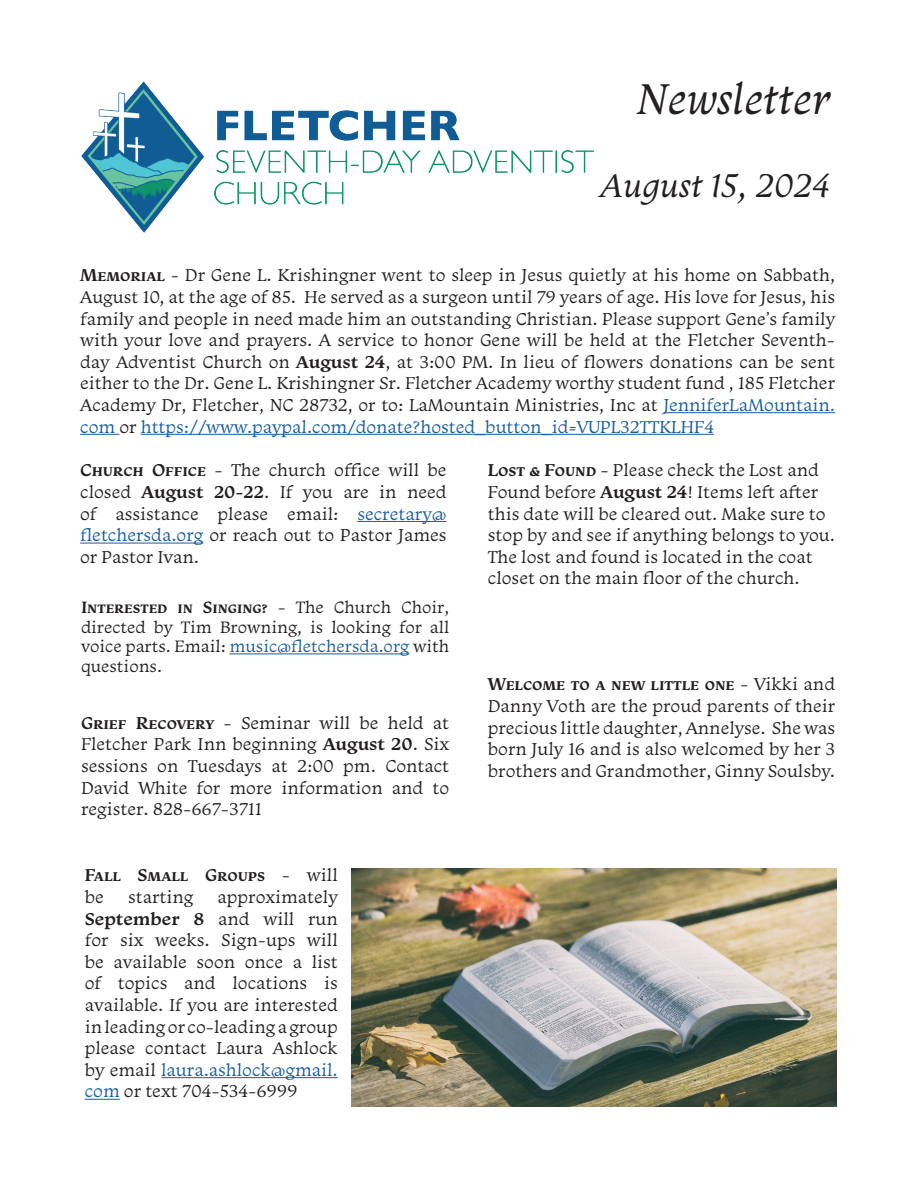
<style>
.page{position:relative;width:918px;height:1188px;background:#fff}
.page>*{position:absolute;margin:0;border:0;box-sizing:border-box;transform-origin:0 0}
.t1{font:italic 45px "Monarcha";color:#231f20}
.t2{font:italic 34.5px "Monarcha";color:#231f20}
.t3{font:18px/21.6px "Monarcha";color:#231f20;text-align:justify}
.t4{font:600 18px/21.6px "Monarcha";color:#231f20}
.t5{font:17.25px/19.5px "Monarcha";color:#231f20;text-align:justify}
.s1{font-weight:600}
.s2{color:#175d9e}
.s3{font-weight:400}
</style>
<div class="page">
<img style="left:81px;top:81px;width:513px;height:152px">
<hr style="left:161px;top:1077px;width:177px;height:1px;background:#175d9e">
<hr style="left:85px;top:1099px;width:35px;height:1px;background:#175d9e">
<img style="left:351px;top:868px;width:486px;height:239px">
<hr style="left:229px;top:653px;width:180px;height:1px;background:#175d9e">
<hr style="left:357px;top:521px;width:90px;height:1px;background:#175d9e">
<hr style="left:80px;top:543px;width:123px;height:1px;background:#175d9e">
<hr style="left:663px;top:412px;width:172px;height:1px;background:#175d9e">
<hr style="left:80px;top:434px;width:39px;height:1px;background:#175d9e">
<hr style="left:141px;top:434px;width:573px;height:1px;background:#175d9e">
<p class="t1" style="left:638px;top:71px;width:194px">Newsletter</p>
<p class="t2" style="left:601px;top:164px;width:231px">August 15, 2024</p>
<p class="t3" style="left:80px;top:264px;width:757px"><span class="s1">Memorial</span> - Dr Gene L. Krishingner went to sleep in Jesus quietly at his home on Sabbath, August 10, at the age of 85. He served as a surgeon until 79 years of age. His love for Jesus, his family and people in need made him an outstanding Christian. Please support Gene’s family with your love and prayers. A service to honor Gene will be held at the Fletcher Seventh&shy;day Adventist Church on <span class="s1">August 24</span>, at 3:00 PM. In lieu of flowers donations can be sent either to the Dr. Gene L. Krishingner Sr. Fletcher Academy worthy student fund , 185 Fletcher Academy Dr, Fletcher, NC 28732, or to: LaMountain Ministries, Inc at <span class="s2">JenniferLaMountain. com</span> or <span class="s2">https://www.paypal.com/donate?hosted_button_id=VUPL32TTKLHF4</span></p>
<p class="t3" style="left:80px;top:459px;width:368px"><span class="s1">Church Office</span> - The church office will be closed <span class="s1">August 20-22</span>. If you are in need of assistance please email: <span class="s2">secretary@ fletchersda.org</span> or reach out to Pastor James or Pastor Ivan.</p>
<p class="t5" style="left:81px;top:597px;width:370px"><span class="s1">Interested in Singing?</span> - The Church Choir, directed by Tim Browning, is looking for all voice parts. Email: <span class="s2">music@fletchersda.org</span> with questions.</p>
<p class="t3" style="left:81px;top:712px;width:370px"><span class="s1">Grief Recovery</span> - Seminar will be held at Fletcher Park Inn beginning <span class="s1">August 20</span>. Six sessions on Tuesdays at 2:00 pm. Contact David White for more information and to register. 828-667-3711</p>
<p class="t4" style="left:85px;top:864px;width:254px">Fall Small Groups <span class="s3">- will be</span></p>
<p class="t3" style="left:85px;top:886px;width:255px;text-indent:133px">approximately <span class="s1">September 8</span> and will run for six weeks. Sign-ups will be available soon once a list of topics and locations is available. If you are interested in leading or co-leading a group please contact Laura Ashlock by email <span class="s2">laura.ashlock@gmail. com</span> or text 704-534-6999</p>
<p class="t3" style="left:128px;top:886px;width:67px">starting</p>
<p class="t3" style="left:488px;top:459px;width:349px;text-align:left"><span class="s1">Lost &amp; Found</span> - Please check the Lost and Found before <span class="s1">August 24</span>! Items left after this date will be cleared out. Make sure to stop by and see if anything belongs to you.<br>The lost and found is located in the coat closet on the main floor of the church.</p>
<p class="t3" style="left:488px;top:673px;width:349px"><span class="s1">Welcome to a new little one</span> - Vikki and Danny Voth are the proud parents of their precious little daughter, Annelyse. She was born July 16 and is also welcomed by her 3 brothers and Grandmother, Ginny Soulsby.</p>
</div>
